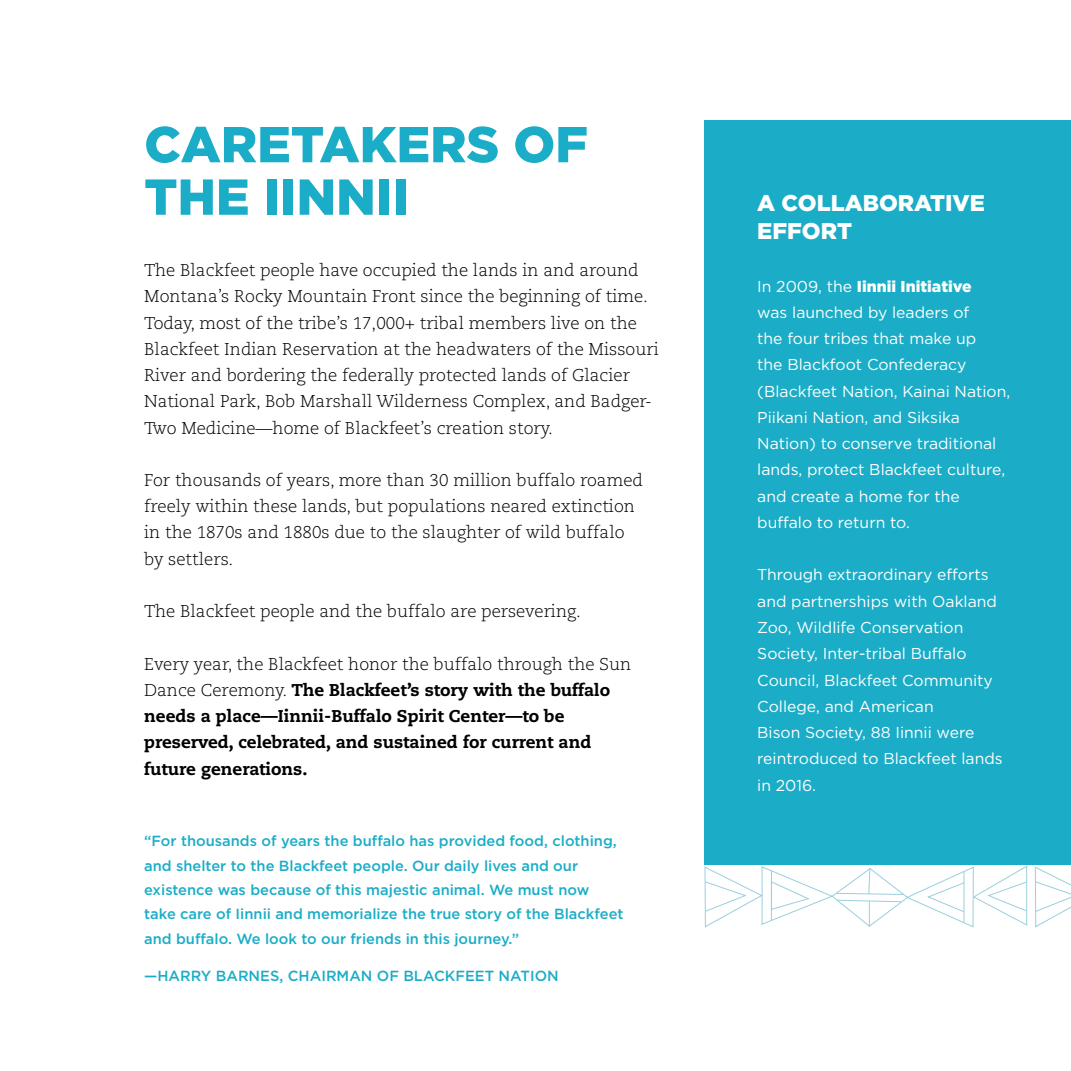
<style>
.page{position:relative;width:1071px;height:1071px;background:#fff}
.page>*{position:absolute;margin:0;border:0;box-sizing:border-box;transform-origin:0 0}
.t1{font:900 50.4px/52.5px "Gotham";color:#1badc7}
.t2{font:900 22.75px/28px "Gotham";color:#fff}
.t3{font:300 17.15px/26.2px "Caecilia LT Std";color:#000}
.t4{font:800 17.15px/26.2px "Caecilia LT Std";color:#000}
.t5{font:15.75px/26.2px "Gotham";color:#fff}
.t6{font:500 14.7px/24.5px "Gotham";color:#1badc7}
.s1{font-weight:300}
.s2{font-weight:900}
</style>
<div class="page">
<div style="left:705px;top:121px;width:366px;height:744px;background:#1badc7"></div>
<svg style="left:1034px;top:866px;width:37px;height:62px"></svg>
<svg style="left:704px;top:865px;width:324px;height:63px"></svg>
<h1 class="t1" style="left:144px;top:117px;width:445px">CARETAKERS OF<br>THE IINNII</h1>
<p class="t3" style="left:144px;top:257px;width:516px">The Blackfeet people have occupied the lands in and around Montana’s Rocky Mountain Front since the beginning of time.<br>Today, most of the tribe’s 17,000+ tribal members live on the Blackfeet Indian Reservation at the headwaters of the Missouri River and bordering the federally protected lands of Glacier National Park, Bob Marshall Wilderness Complex, and Badger-Two Medicine—home of Blackfeet’s creation story.</p>
<p class="t3" style="left:144px;top:467px;width:500px">For thousands of years, more than 30 million buffalo roamed freely within these lands, but populations neared extinction in the 1870s and 1880s due to the slaughter of wild buffalo by settlers.</p>
<p class="t3" style="left:144px;top:599px;width:438px">The Blackfeet people and the buffalo are persevering.</p>
<p class="t4" style="left:144px;top:651px;width:489px"><span class="s1">Every year, the Blackfeet honor the buffalo through the Sun Dance Ceremony.</span> The Blackfeet’s story with the buffalo needs a place—Iinnii-Buffalo Spirit Center—to be preserved, celebrated, and sustained for current and future generations.</p>
<p class="t6" style="left:144px;top:828px;width:481px">“For thousands of years the buffalo has provided food, clothing, and shelter to the Blackfeet people. Our daily lives and our existence was because of this majestic animal. We must now take care of Iinnii and memorialize the true story of the Blackfeet and buffalo. We look to our friends in this journey.”</p>
<p class="t6" style="left:144px;top:964px;width:416px">—HARRY BARNES, CHAIRMAN OF BLACKFEET NATION</p>
<h2 class="t2" style="left:757px;top:189px;width:229px">A COLLABORATIVE<br>EFFORT</h2>
<p class="t5" style="left:757px;top:273px;width:255px">In 2009, the <span class="s2">Iinnii Initiative<br></span>was launched by leaders of<br>the four tribes that make up<br>the Blackfoot Confederacy (Blackfeet Nation, Kainai Nation,<br>Piikani Nation, and Siksika<br>Nation) to conserve traditional lands, protect Blackfeet culture, and create a home for the buffalo to return to.</p>
<p class="t5" style="left:757px;top:562px;width:247px">Through extraordinary efforts and partnerships with Oakland<br>Zoo, Wildlife Conservation<br>Society, Inter-tribal Buffalo<br>Council, Blackfeet Community<br>College, and American<br>Bison Society, 88 Iinnii were reintroduced to Blackfeet lands in 2016.</p>
</div>
